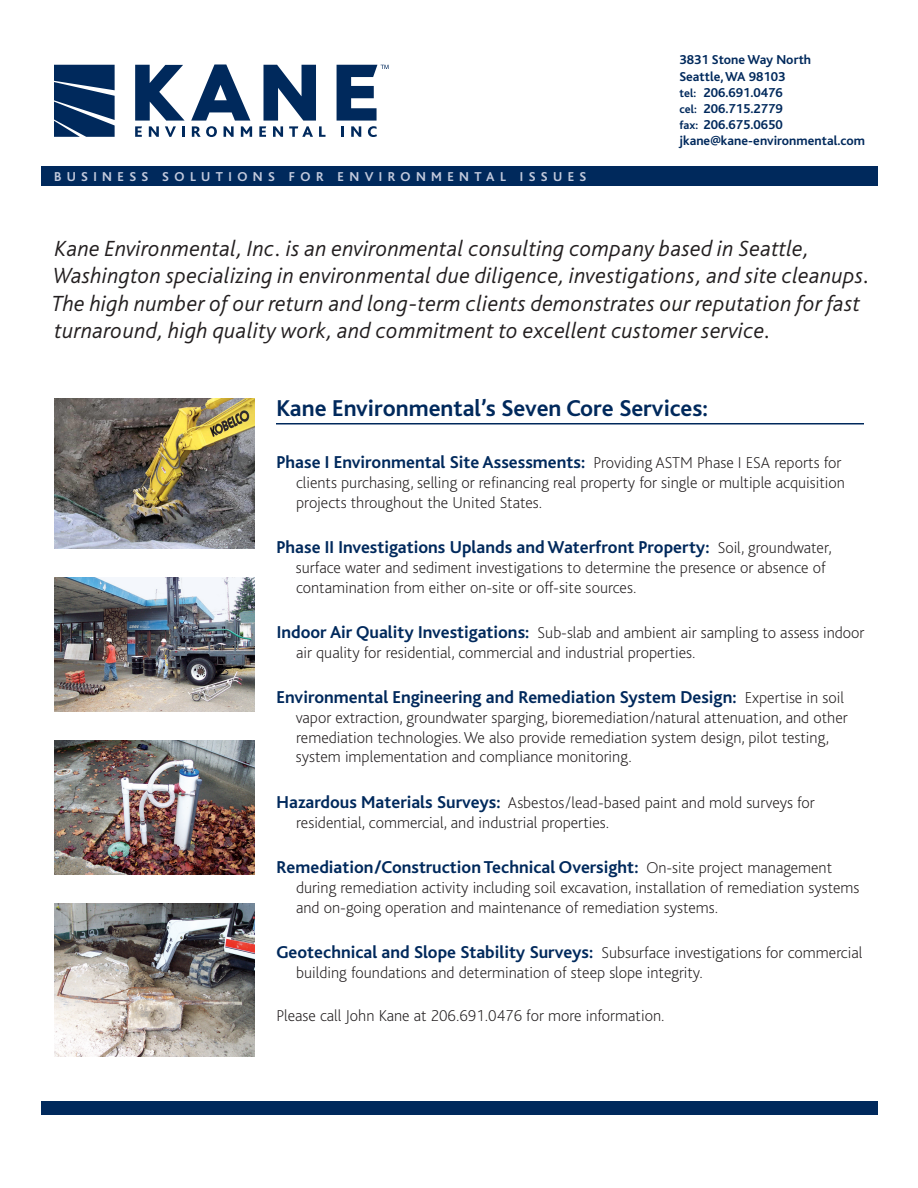
<style>
.page{position:relative;width:918px;height:1188px;background:#fff}
.page>*{position:absolute;margin:0;border:0;box-sizing:border-box;transform-origin:0 0}
.t1{font:700 24px "Bliss";color:#00295c}
.t2{font:italic 300 22.95px/27.5px "Bliss";letter-spacing:.01em;color:#231f20}
.t3{font:700 18px "Bliss";color:#00295c}
.t4{font:200 16.5px/19.8px "Bliss";color:#231f20}
.t5{font:700 13.5px/16.2px "Bliss";color:#00295c}
.t6{font:700 13.5px "Bliss";letter-spacing:.4em;color:#c3cadd}
.s1{font-size:12px}
.s2{font-weight:200;font-size:16.5px;color:#231f20}
.s3{font-weight:700;font-size:18px;color:#00295c}
</style>
<div class="page">
<svg style="left:54px;top:65px;width:61px;height:72px;background:#1e426f"></svg>
<svg style="left:135px;top:65px;width:50px;height:72px"></svg>
<svg style="left:191px;top:65px;width:61px;height:72px"></svg>
<svg style="left:259px;top:65px;width:67px;height:72px"></svg>
<svg style="left:337px;top:65px;width:52px;height:72px"></svg>
<div style="left:41px;top:167px;width:836px;height:19px;background:#00295c"></div>
<div style="left:41px;top:1101px;width:836px;height:14px;background:#00295c"></div>
<img style="left:54px;top:741px;width:200px;height:133px">
<img style="left:54px;top:578px;width:200px;height:133px">
<hr style="left:276px;top:423px;width:588px;height:2px;background:#00295c">
<img style="left:54px;top:903px;width:200px;height:153px">
<img style="left:54px;top:399px;width:200px;height:150px">
<p class="t6" style="left:54px;top:169px;width:534px">BUSINESS SOLUTIONS FOR ENVIRONMENTAL ISSUES</p>
<p class="t5" style="left:680px;top:52px;width:187px">3831 Stone Way North<br>Seattle, WA 98103<br><span class="s1">tel:</span> 206.691.0476<br><span class="s1">cel:</span> 206.715.2779<br><span class="s1">fax:</span> 206.675.0650 jkane@kane-environmental.com</p>
<p class="t2" style="left:52px;top:235px;width:820px">Kane Environmental, Inc. is an environmental consulting company based in Seattle, Washington specializing in environmental due diligence, investigations, and site cleanups.<br>The high number of our return and long-term clients demonstrates our reputation for fast turnaround, high quality work, and commitment to excellent customer service.</p>
<h1 class="t1" style="left:276px;top:395px;width:433px">Kane Environmental’s Seven Core Services:</h1>
<p class="t3" style="left:277px;top:453px;width:566px">Phase I Environmental Site Assessments: <span class="s2">Providing ASTM Phase I ESA reports for</span></p>
<p class="t4" style="left:296px;top:473px;width:551px">clients purchasing, selling or refinancing real property for single or multiple acquisition projects throughout the United States.</p>
<p class="t3" style="left:277px;top:538px;width:557px">Phase II Investigations Uplands and Waterfront Property: <span class="s2">Soil, groundwater,</span></p>
<p class="t4" style="left:296px;top:558px;width:531px">surface water and sediment investigations to determine the presence or absence of contamination from either on-site or off-site sources.</p>
<p class="t4" style="left:296px;top:623px;width:570px;text-indent:-19px"><span class="s3">Indoor Air Quality Investigations:</span> Sub-slab and ambient air sampling to assess indoor air quality for residential, commercial and industrial properties.</p>
<p class="t3" style="left:277px;top:688px;width:569px">Environmental Engineering and Remediation System Design: <span class="s2">Expertise in soil</span></p>
<p class="t4" style="left:296px;top:708px;width:553px">vapor extraction, groundwater sparging, bioremediation/natural attenuation, and other remediation technologies. We also provide remediation system design, pilot testing, system implementation and compliance monitoring.</p>
<p class="t4" style="left:296px;top:793px;width:520px;text-indent:-20px"><span class="s3">Hazardous Materials Surveys:</span> Asbestos/lead-based paint and mold surveys for residential, commercial, and industrial properties.</p>
<p class="t3" style="left:277px;top:858px;width:557px">Remediation/Construction Technical Oversight: <span class="s2">On-site project management</span></p>
<p class="t4" style="left:296px;top:878px;width:565px">during remediation activity including soil excavation, installation of remediation systems and on-going operation and maintenance of remediation systems.</p>
<p class="t3" style="left:276px;top:943px;width:588px">Geotechnical and Slope Stability Surveys: <span class="s2">Subsurface investigations for commercial</span></p>
<p class="t4" style="left:296px;top:963px;width:408px">building foundations and determination of steep slope integrity.</p>
<p class="t4" style="left:276px;top:1006px;width:390px">Please call John Kane at 206.691.0476 for more information.</p>
</div>
